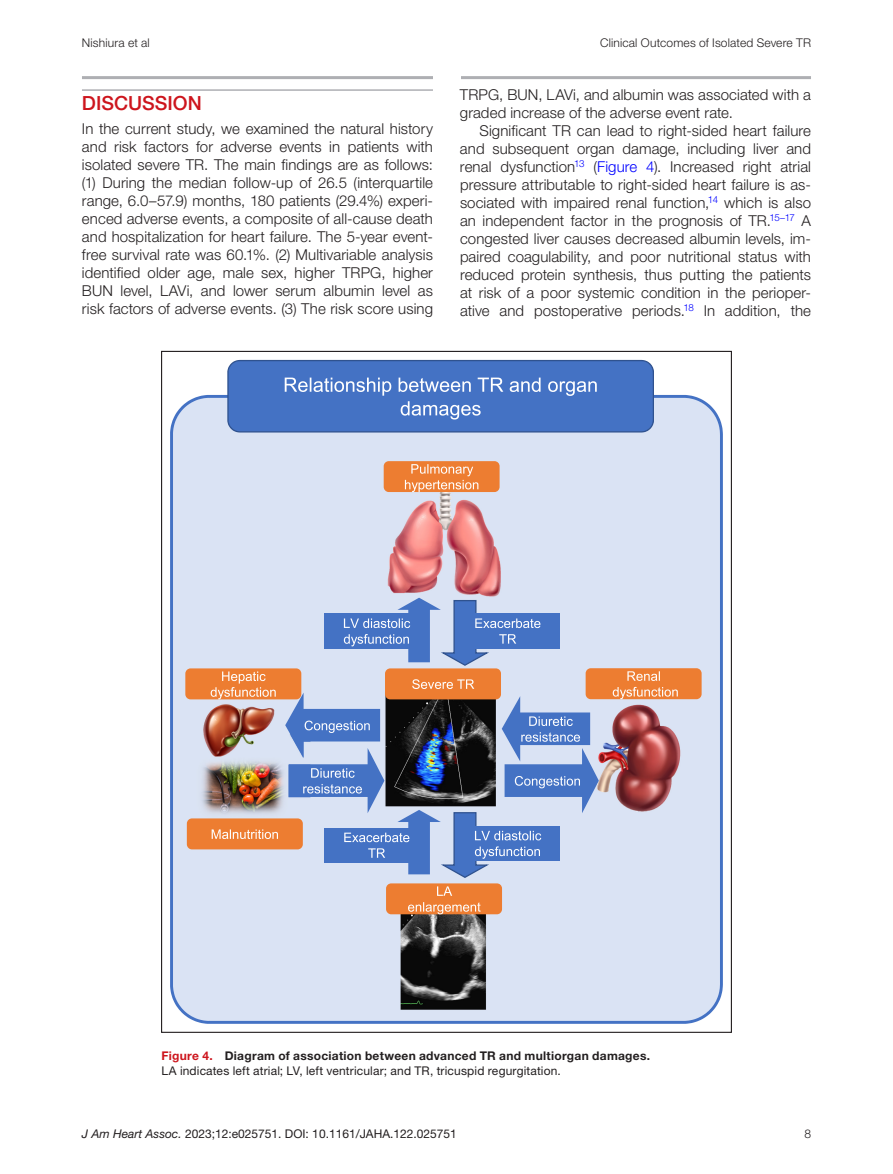
<style>
.page{position:relative;width:893px;height:1174px;background:#fff}
.page>*{position:absolute;margin:0;border:0;box-sizing:border-box;transform-origin:0 0}
.t1{font:500 19.5px "Helvetica Neue LT Std";color:#cd151d}
.t2{font:300 15px/18px "Helvetica Neue LT Std";letter-spacing:.005em;color:#231f20;text-align:justify}
.t3{font:12px/15px "Helvetica Neue LT Std";letter-spacing:.01em;color:#231f20}
.t4{font:300 12px "Helvetica Neue LT Std";letter-spacing:.015em;color:#231f20}
.s1{color:#00f}
.s2{font-weight:700;color:#cd151d}
.s3{font-weight:700}
.s4{font-style:italic}
</style>
<div class="page">
<hr style="left:82px;top:89px;width:351px;height:2px;background:#aeafb3">
<svg style="left:170px;top:395px;width:553px;height:628px;background:#cecfdf"></svg>
<div style="left:385px;top:668px;width:116px;height:31px;background:#ed7d31;border-radius:5px"></div>
<svg style="left:285px;top:679px;width:314px;height:199px;background:#8998b8"></svg>
<div style="left:185px;top:668px;width:116px;height:31px;background:#ed7d31;border-radius:5px"></div>
<svg style="left:211px;top:671px;width:65px;height:28px"></svg>
<div style="left:586px;top:668px;width:116px;height:31px;background:#ed7d31;border-radius:5px"></div>
<svg style="left:627px;top:671px;width:33px;height:10px"></svg>
<svg style="left:613px;top:687px;width:65px;height:12px"></svg>
<div style="left:384px;top:461px;width:116px;height:31px;background:#ed7d31;border-radius:5px"></div>
<svg style="left:405px;top:464px;width:73px;height:28px"></svg>
<div style="left:386px;top:883px;width:116px;height:31px;background:#ed7d31;border-radius:5px"></div>
<svg style="left:437px;top:886px;width:15px;height:9px"></svg>
<svg style="left:408px;top:902px;width:73px;height:12px"></svg>
<div style="left:455px;top:613px;width:105px;height:35px;background:#4472c4"></div>
<div style="left:324px;top:613px;width:105px;height:35px;background:#4472c4"></div>
<svg style="left:344px;top:597px;width:196px;height:69px"></svg>
<svg style="left:227px;top:360px;width:427px;height:72px;background:#507bc6"></svg>
<div style="left:187px;top:818px;width:116px;height:31px;background:#ed7d31;border-radius:5px"></div>
<svg style="left:212px;top:829px;width:66px;height:10px"></svg>
<hr style="left:82px;top:76px;width:729px;height:3px;background:#aeafb3">
<div style="left:433px;top:65px;width:27px;height:21px;background:#fff"></div>
<p class="t4" style="left:82px;top:35px;width:69px">Nishiura et al</p>
<p class="t4" style="left:600px;top:35px;width:212px">Clinical Outcomes of Isolated Severe TR</p>
<h1 class="t1" style="left:82px;top:92px;width:121px">DISCUSSION</h1>
<p class="t2" style="left:82px;top:120px;width:353px">In the current study, we examined the natural history and risk factors for adverse events in patients with isolated severe TR. The main findings are as follows: (1) During the median follow-up of 26.5 (interquartile range, 6.0–57.9) months, 180 patients (29.4%) experi&shy;enced adverse events, a composite of all-cause death and hospitalization for heart failure. The 5-year event&shy;free survival rate was 60.1%. (2) Multivariable analysis identified older age, male sex, higher TRPG, higher BUN level, LAVi, and lower serum albumin level as risk factors of adverse events. (3) The risk score using</p>
<p class="t2" style="left:460px;top:85px;width:353px">TRPG, BUN, LAVi, and albumin was associated with a graded increase of the adverse event rate.</p>
<p class="t2" style="left:460px;top:121px;width:353px;text-indent:20px">Significant TR can lead to right-sided heart failure and subsequent organ damage, including liver and renal dysfunction<sup>13</sup> (<span class="s1">Figure 4</span>). Increased right atrial pressure attributable to right-sided heart failure is as&shy;sociated with impaired renal function,<sup>14</sup> which is also an independent factor in the prognosis of TR.<sup>15–17</sup> A congested liver causes decreased albumin levels, im&shy;paired coagulability, and poor nutritional status with reduced protein synthesis, thus putting the patients at risk of a poor systemic condition in the perioper&shy;ative and postoperative periods.<sup>18</sup> In addition, the</p>
<p class="t3" style="left:162px;top:1048px;width:490px"><span class="s2">Figure 4.</span> <span class="s3">Diagram of association between advanced TR and multiorgan damages.<br></span>LA indicates left atrial; LV, left ventricular; and TR, tricuspid regurgitation.</p>
<p class="t3" style="left:82px;top:1126px;width:376px"><span class="s4">J Am Heart Assoc.</span> 2023;12:e025751. DOI: 10.1161/JAHA.122.025751</p>
<p class="t4" style="left:804px;top:1126px;width:8px">8</p>
</div>
